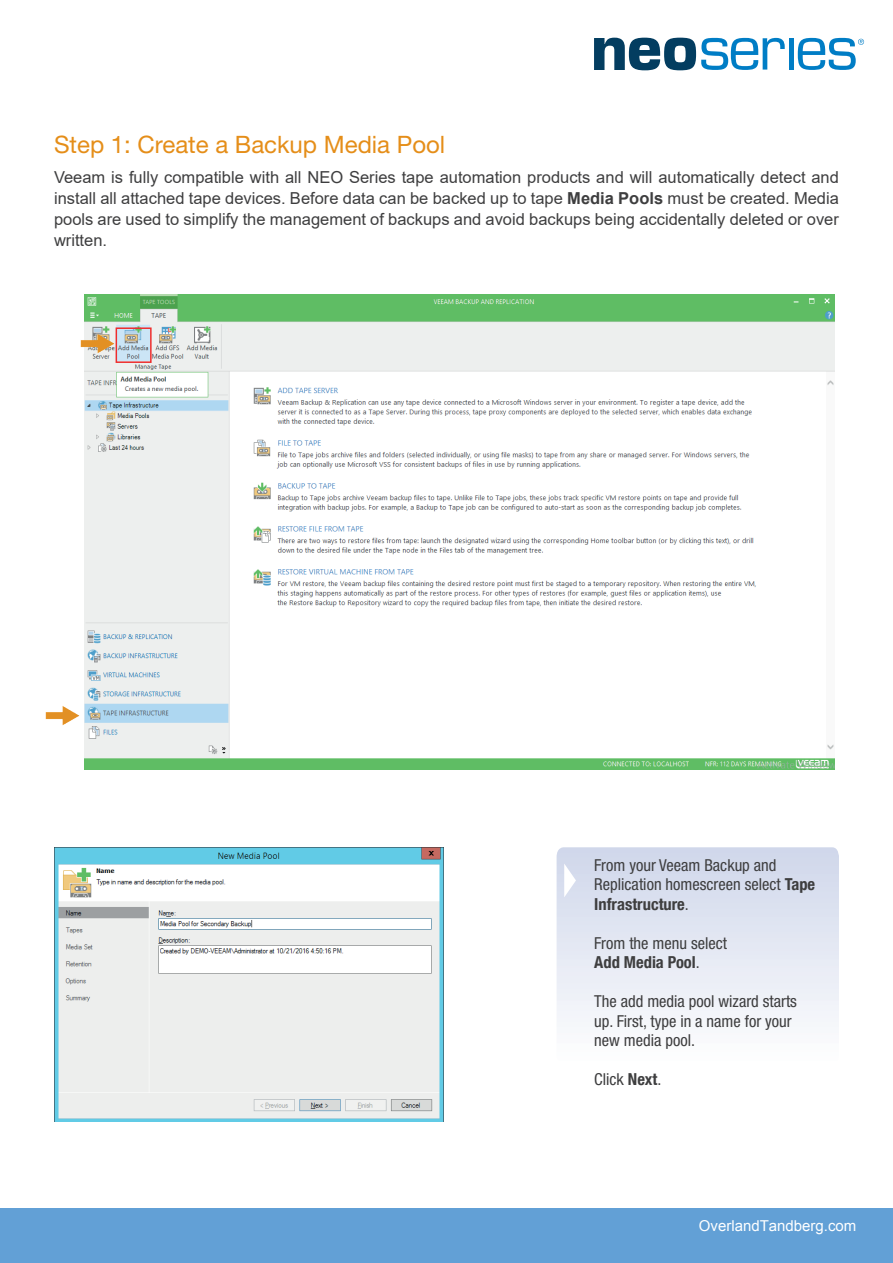
<style>
.page{position:relative;width:893px;height:1263px;background:#fff}
.page>*{position:absolute;margin:0;border:0;box-sizing:border-box;transform-origin:0 0}
.t1{font:24px "Helvetica Neue LT Std";color:#e58e19}
.t2{font:16.5px/21.1px "Arial";color:#3e3e3f;text-align:justify}
.t3{font:condensed 16.5px/19.5px "Helvetica Neue LT Std";color:#3e3e3f}
.t4{font:700 condensed 16.5px "Helvetica Neue LT Com";color:#3e3e3f}
.t5{font:15px "Arial";color:#fff}
.s1{font-weight:700}
.s2{font-family:"Helvetica Neue LT Com";font-weight:700}
.s3{font-family:"Helvetica Neue LT Std";font-weight:400}
</style>
<div class="page">
<div style="left:0;top:1209px;width:893px;height:54px;background:#62a0d6"></div>
<div style="left:789px;top:38px;width:5px;height:32px;background:#007dc5"></div>
<svg style="left:594px;top:38px;width:191px;height:32px"></svg>
<svg style="left:798px;top:38px;width:66px;height:32px"></svg>
<svg style="left:557px;top:847px;width:282px;height:175px;background:#e1e6f2"></svg>
<svg style="left:564px;top:863px;width:12px;height:34px"></svg>
<img style="left:84px;top:295px;width:751px;height:474px">
<img style="left:54px;top:847px;width:389px;height:275px">
<img style="left:45px;top:706px;width:35px;height:20px">
<img style="left:80px;top:333px;width:36px;height:21px">
<div style="left:116px;top:327px;width:36px;height:36px;border:2px solid #ee2d2d"></div>
<h1 class="t1" style="left:54px;top:130px;width:393px">Step 1: Create a Backup Media Pool</h1>
<p class="t2" style="left:54px;top:166px;width:786px">Veeam is fully compatible with all NEO Series tape automation products and will automatically detect and install all attached tape devices. Before data can be backed up to tape <span class="s1">Media Pools</span> must be created. Media pools are used to simplify the management of backups and avoid backups being accidentally deleted or over written.</p>
<p class="t3" style="left:594px;top:855px;width:222px">From your Veeam Backup and<br>Replication homescreen select <span class="s2">Tape</span></p>
<p class="t4" style="left:594px;top:894px;width:96px">Infrastructure<span class="s3">.</span></p>
<p class="t3" style="left:594px;top:933px;width:134px">From the menu select</p>
<p class="t4" style="left:594px;top:952px;width:107px">Add Media Pool<span class="s3">.</span></p>
<p class="t3" style="left:594px;top:992px;width:204px">The add media pool wizard starts up. First, type in a name for your new media pool.</p>
<p class="t3" style="left:594px;top:1070px;width:69px">Click <span class="s2">Next</span>.</p>
<p class="t5" style="left:699px;top:1216px;width:159px">OverlandTandberg.com</p>
</div>
